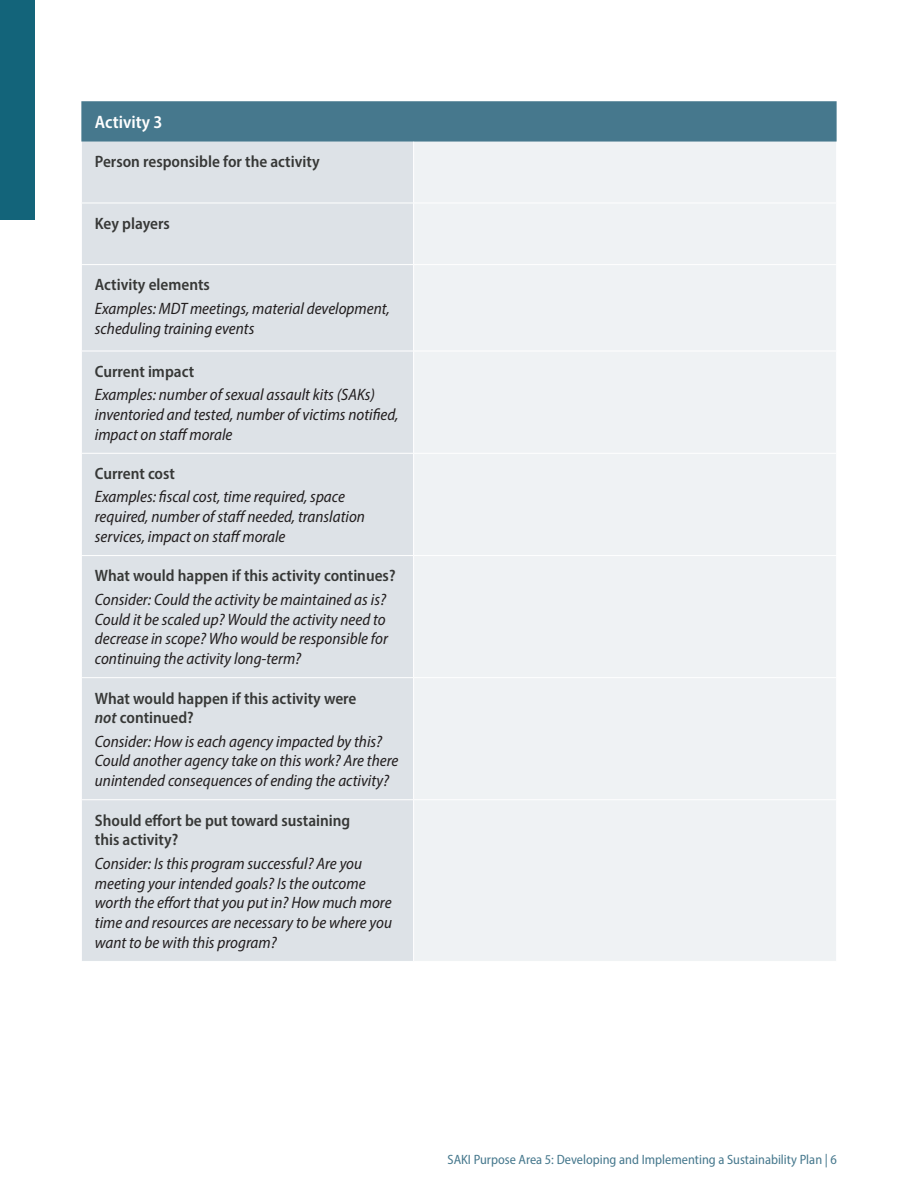
<style>
.page{position:relative;width:918px;height:1188px;background:#fff}
.page>*{position:absolute;margin:0;border:0;box-sizing:border-box;transform-origin:0 0}
.t1{font:600 semi-condensed 18px "Myriad Pro";color:#fff}
.t2{font:italic semi-condensed 16.5px/19.8px "Myriad Pro";color:#231f20}
.t3{font:600 semi-condensed 16.5px/19.8px "Myriad Pro";color:#373837}
.t4{font:semi-condensed 13.5px "Myriad Pro";color:#46788d}
.s1{font-weight:600;font-style:normal;color:#373837}
.s2{font-style:italic}
</style>
<div class="page">
<div style="left:0;top:0;width:35px;height:220px;background:#13647a"></div>
<div style="left:81px;top:101px;width:756px;height:41px;background:#46788d"></div>
<div style="left:82px;top:142px;width:331px;height:819px;background:#dde2e7"></div>
<div style="left:414px;top:142px;width:422px;height:819px;background:#eff2f4"></div>
<hr style="left:81px;top:203px;width:333px;height:1px;background:#fff">
<hr style="left:414px;top:203px;width:423px;height:1px;background:#fff">
<hr style="left:81px;top:264px;width:333px;height:1px;background:#fff">
<hr style="left:414px;top:264px;width:423px;height:1px;background:#fff">
<hr style="left:81px;top:351px;width:333px;height:1px;background:#fff">
<hr style="left:414px;top:351px;width:423px;height:1px;background:#fff">
<hr style="left:81px;top:453px;width:333px;height:1px;background:#fff">
<hr style="left:414px;top:453px;width:423px;height:1px;background:#fff">
<hr style="left:81px;top:555px;width:333px;height:1px;background:#fff">
<hr style="left:414px;top:555px;width:423px;height:1px;background:#fff">
<hr style="left:81px;top:677px;width:333px;height:1px;background:#fff">
<hr style="left:414px;top:677px;width:423px;height:1px;background:#fff">
<hr style="left:81px;top:799px;width:333px;height:1px;background:#fff">
<hr style="left:414px;top:799px;width:423px;height:1px;background:#fff">
<h2 class="t1" style="left:95px;top:111px;width:69px">Activity 3</h2>
<p class="t3" style="left:95px;top:151px;width:226px">Person responsible for the activity</p>
<p class="t3" style="left:95px;top:213px;width:76px">Key players</p>
<p class="t2" style="left:95px;top:273px;width:297px;line-height:23.2px"><span class="s1">Activity elements<br></span>Examples: MDT meetings, material development,</p>
<p class="t2" style="left:95px;top:318px;width:161px">scheduling training events</p>
<p class="t2" style="left:95px;top:360px;width:282px;line-height:23.2px"><span class="s1">Current impact<br></span>Examples: number of sexual assault kits (SAKs)</p>
<p class="t2" style="left:95px;top:404px;width:305px">inventoried and tested, number of victims notified, impact on staff morale</p>
<p class="t2" style="left:95px;top:462px;width:252px;line-height:23.2px"><span class="s1">Current cost<br></span>Examples: fiscal cost, time required, space</p>
<p class="t2" style="left:95px;top:507px;width:272px">required, number of staff needed, translation services, impact on staff morale</p>
<p class="t2" style="left:95px;top:564px;width:302px;line-height:23.2px"><span class="s1">What would happen if this activity continues?<br></span>Consider: Could the activity be maintained as is?</p>
<p class="t2" style="left:95px;top:609px;width:295px">Could it be scaled up? Would the activity need to decrease in scope? Who would be responsible for continuing the activity long-term?</p>
<p class="t3" style="left:95px;top:688px;width:263px">What would happen if this activity were <span class="s2">not</span> continued?</p>
<p class="t2" style="left:95px;top:731px;width:305px">Consider: How is each agency impacted by this?<br>Could another agency take on this work? Are there unintended consequences of ending the activity?</p>
<p class="t3" style="left:95px;top:810px;width:257px">Should effort be put toward sustaining this activity?</p>
<p class="t2" style="left:95px;top:853px;width:299px">Consider: Is this program successful? Are you meeting your intended goals? Is the outcome worth the effort that you put in? How much more time and resources are necessary to be where you want to be with this program?</p>
<p class="t4" style="left:448px;top:1152px;width:391px">SAKI Purpose Area 5: Developing and Implementing a Sustainability Plan | 6</p>
</div>
